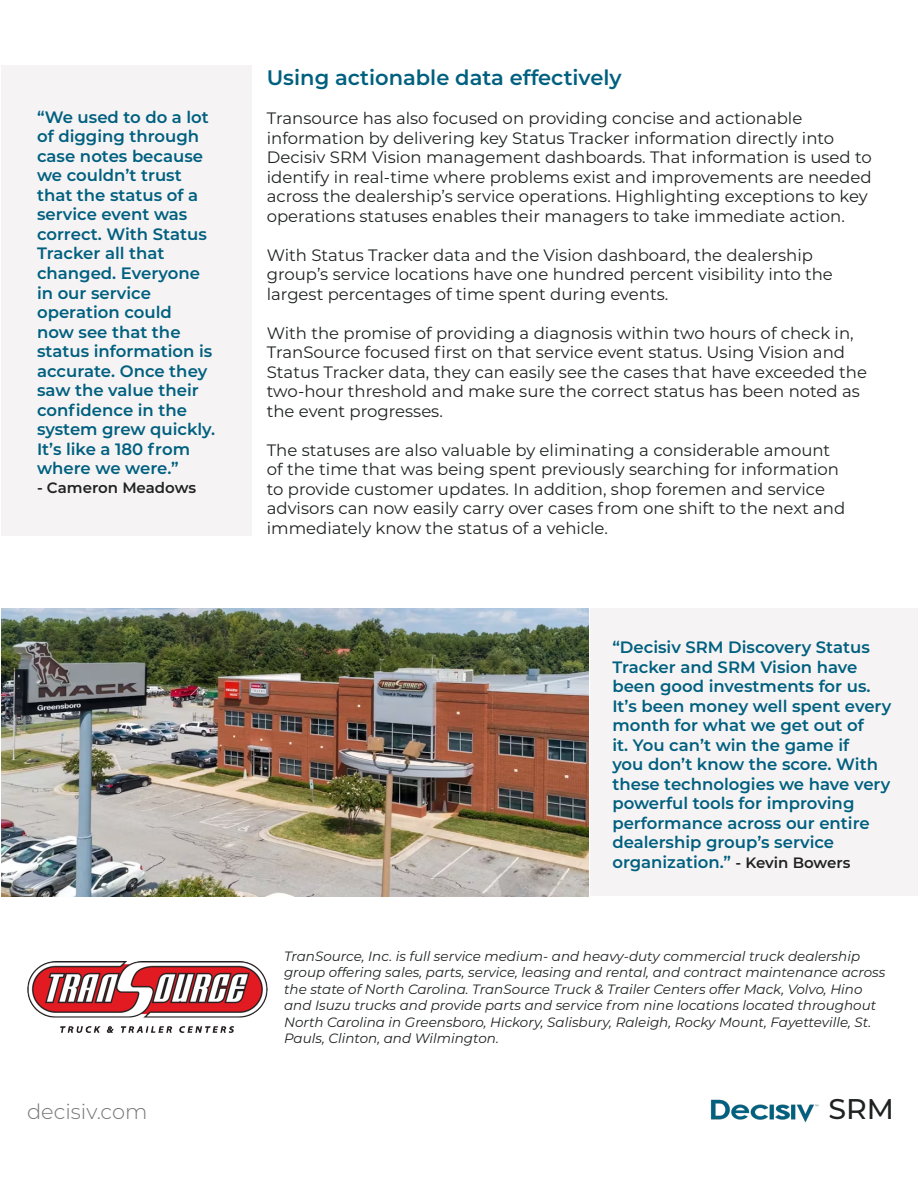
<style>
.page{position:relative;width:918px;height:1188px;background:#fff}
.page>*{position:absolute;margin:0;border:0;box-sizing:border-box;transform-origin:0 0}
.t1{font:500 28.5px "Montserrat";color:#202222}
.Body{font:600 21px "Montserrat";color:#00607f}
.t2{font:300 21px "Montserrat";color:#77777a}
.Body-2{font:16.5px/19.5px "Montserrat";color:#202222}
.Body-3{font:600 16.5px/19.5px "Montserrat";color:#00607f}
.Body-4{font:600 15px "Montserrat";color:#202222}
.t3{font:italic 13.5px/16.5px "Montserrat";color:#202222}
.s1{font-size:15px;color:#202222}
</style>
<div class="page">
<img style="left:710px;top:1099px;width:109px;height:24px">
<div style="left:591px;top:609px;width:327px;height:287px;background:#f6f3f4"></div>
<img style="left:1px;top:608px;width:588px;height:289px">
<img style="left:27px;top:962px;width:241px;height:71px">
<div style="left:1px;top:65px;width:251px;height:471px;background:#f6f3f4"></div>
<p class="Body-3" style="left:37px;top:107px;width:180px">“We used to do a lot of digging through case notes because we couldn’t trust that the status of a service event was correct. With Status<br>Tracker all that changed. Everyone in our service operation could<br>now see that the status information is accurate. Once they saw the value their confidence in the system grew quickly.<br>It’s like a 180 from where we were.”</p>
<p class="Body-4" style="left:37px;top:478px;width:161px">- Cameron Meadows</p>
<p class="Body" style="left:267px;top:63px;width:356px">Using actionable data effectively</p>
<p class="Body-2" style="left:267px;top:108px;width:606px">Transource has also focused on providing concise and actionable information by delivering key Status Tracker information directly into Decisiv SRM Vision management dashboards. That information is used to identify in real-time where problems exist and improvements are needed across the dealership’s service operations. Highlighting exceptions to key operations statuses enables their managers to take immediate action.</p>
<p class="Body-2" style="left:267px;top:244px;width:568px">With Status Tracker data and the Vision dashboard, the dealership group’s service locations have one hundred percent visibility into the largest percentages of time spent during events.</p>
<p class="Body-2" style="left:267px;top:322px;width:602px">With the promise of providing a diagnosis within two hours of check in, TranSource focused first on that service event status. Using Vision and Status Tracker data, they can easily see the cases that have exceeded the two-hour threshold and make sure the correct status has been noted as the event progresses.</p>
<p class="Body-2" style="left:267px;top:439px;width:580px">The statuses are also valuable by eliminating a considerable amount of the time that was being spent previously searching for information to provide customer updates. In addition, shop foremen and service advisors can now easily carry over cases from one shift to the next and immediately know the status of a vehicle.</p>
<p class="Body-3" style="left:612px;top:637px;width:280px">“Decisiv SRM Discovery Status<br>Tracker and SRM Vision have been good investments for us.<br>It’s been money well spent every month for what we get out of<br>it. You can’t win the game if<br>you don’t know the score. With these technologies we have very powerful tools for improving performance across our entire dealership group’s service organization.” <span class="s1">- Kevin Bowers</span></p>
<p class="t3" style="left:284px;top:947px;width:603px">TranSource, Inc. is full service medium- and heavy-duty commercial truck dealership group offering sales, parts, service, leasing and rental, and contract maintenance across the state of North Carolina. TranSource Truck &amp; Trailer Centers offer Mack, Volvo, Hino and Isuzu trucks and provide parts and service from nine locations located throughout North Carolina in Greensboro, Hickory, Salisbury, Raleigh, Rocky Mount, Fayetteville, St.<br>Pauls, Clinton, and Wilmington.</p>
<p class="t2" style="left:27px;top:1097px;width:122px">decisiv.com</p>
<h1 class="t1" style="left:829px;top:1089px;width:67px">SRM</h1>
</div>
